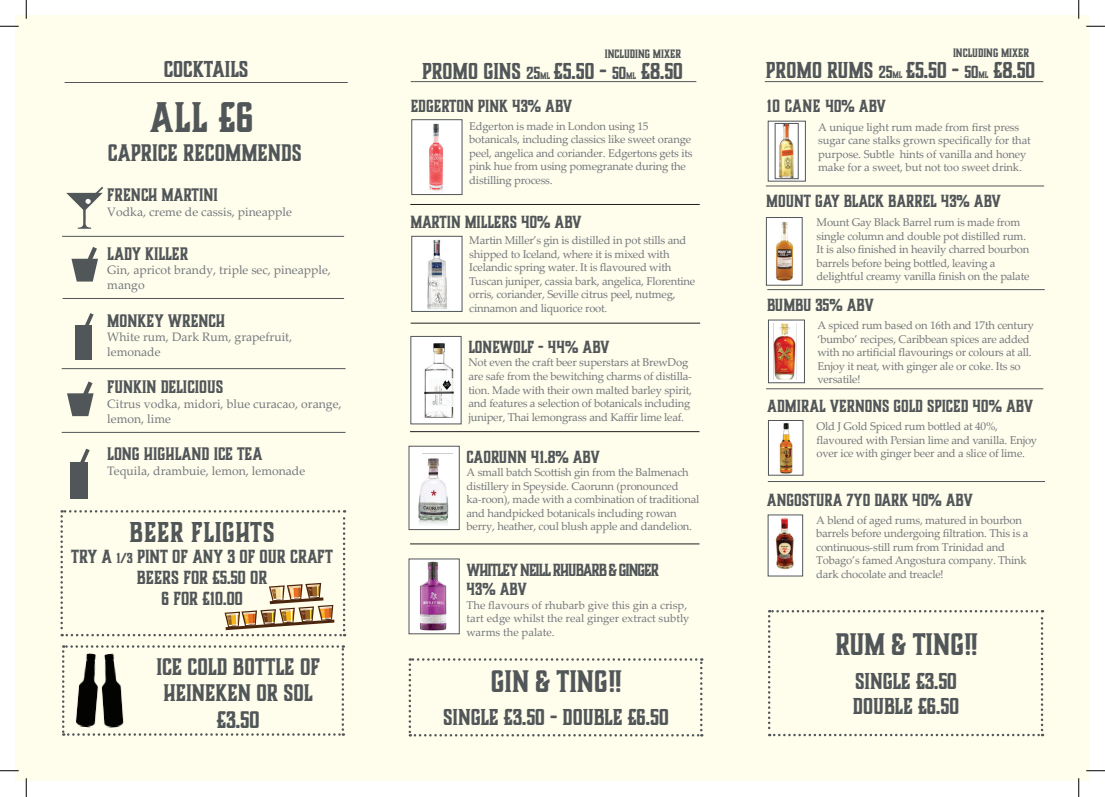
<style>
.page{position:relative;width:1105px;height:797px;background:#fff}
.page>*{position:absolute;margin:0;border:0;box-sizing:border-box;transform-origin:0 0}
.t1{font:700 39.5px "Boucherie Block";color:#515659}
.t2{font:700 28.75px "Boucherie Block";color:#515659}
.t3{font:700 26.5px "Boucherie Block";letter-spacing:.025em;color:#515659}
.t4{font:700 22.12px/26.6px "Boucherie Block";color:#515659;text-align:center}
.t5{font:700 21.25px/25.5px "Boucherie Block";color:#515659}
.t6{font:700 17.5px/21.2px "Boucherie Block";color:#515659;text-align:center}
.t7{font:700 16.75px "Boucherie Block";color:#515659}
.t8{font:700 16.5px "Boucherie Block";letter-spacing:.025em;color:#515659}
.t9{font:700 16.25px "Boucherie Block";color:#515659}
.t10{font:700 16.25px/19.5px "Boucherie Block";letter-spacing:-.06em;color:#515659}
.t11{font:12.25px/14.6px "Palatino Linotype";color:#73787c}
.t12{font:11.25px/13.5px "Palatino Linotype";letter-spacing:-.02em;color:#73787c}
.t13{font:11.25px/13.5px "Palatino Linotype";color:#73787c}
.t14{font:700 11.25px "Boucherie Block";color:#515659}
.s1{font-size:13.38px}
.s2{font-size:16.25px}
.s3{font-size:8.75px}
</style>
<div class="page">
<div style="left:16px;top:16px;width:1073px;height:765px;background:#fffdec"></div>
<svg style="left:60px;top:510px;width:285px;height:126px"></svg>
<hr style="left:411px;top:81px;width:285px;height:1px;background:#515659">
<hr style="left:766px;top:186px;width:278px;height:1px;background:#515659">
<hr style="left:767px;top:289px;width:278px;height:1px;background:#515659">
<hr style="left:766px;top:388px;width:277px;height:1px;background:#515659">
<hr style="left:765px;top:81px;width:278px;height:1px;background:#515659">
<div style="left:768px;top:420px;width:35px;height:55px;background:#fff"></div>
<img style="left:779px;top:423px;width:14px;height:50px">
<div style="left:768px;top:420px;width:35px;height:55px;border:1px solid #515659"></div>
<div style="left:768px;top:320px;width:36px;height:63px;background:linear-gradient(to right,#fff,#fff)"></div>
<img style="left:770px;top:323px;width:33px;height:56px">
<div style="left:768px;top:320px;width:37px;height:63px;border:1px solid #515659"></div>
<img style="left:768px;top:219px;width:32px;height:64px">
<div style="left:766px;top:217px;width:36px;height:68px;border:1px solid #515659"></div>
<hr style="left:410px;top:204px;width:290px;height:1px;background:#231f20">
<hr style="left:410px;top:431px;width:289px;height:1px;background:#231f20">
<hr style="left:410px;top:543px;width:289px;height:1px;background:#231f20">
<hr style="left:62px;top:236px;width:282px;height:1px;background:#515659">
<hr style="left:63px;top:298px;width:281px;height:1px;background:#515659">
<hr style="left:65px;top:82px;width:283px;height:1px;background:#515659">
<svg style="left:71px;top:247px;width:27px;height:34px"></svg>
<svg style="left:66px;top:187px;width:37px;height:42px"></svg>
<div style="left:71px;top:462px;width:17px;height:36px;background:#515659"></div>
<svg style="left:80px;top:448px;width:10px;height:14px"></svg>
<div style="left:76px;top:325px;width:16px;height:35px;background:#515659"></div>
<svg style="left:85px;top:313px;width:9px;height:12px"></svg>
<svg style="left:67px;top:381px;width:27px;height:35px"></svg>
<hr style="left:62px;top:368px;width:284px;height:1px;background:#515659">
<hr style="left:62px;top:432px;width:284px;height:1px;background:#515659">
<svg style="left:62px;top:645px;width:282px;height:90px"></svg>
<img style="left:67px;top:652px;width:24px;height:76px">
<img style="left:91px;top:652px;width:42px;height:76px">
<svg style="left:768px;top:610px;width:275px;height:126px"></svg>
<svg style="left:409px;top:658px;width:293px;height:78px"></svg>
<img style="left:411px;top:560px;width:46px;height:72px">
<div style="left:409px;top:446px;width:50px;height:84px;background:#fff;border:1px solid #515659"></div>
<img style="left:418px;top:458px;width:31px;height:67px">
<div style="left:411px;top:336px;width:50px;height:88px;background:#fff"></div>
<img style="left:424px;top:343px;width:30px;height:74px">
<hr style="left:411px;top:323px;width:289px;height:1px;background:#231f20">
<img style="left:414px;top:238px;width:46px;height:71px">
<img style="left:414px;top:121px;width:46px;height:72px">
<div style="left:412px;top:119px;width:50px;height:76px;border:1px solid #515659"></div>
<svg style="left:768px;top:121px;width:38px;height:60px"></svg>
<img style="left:777px;top:125px;width:19px;height:52px">
<div style="left:775px;top:123px;width:23px;height:56px;border:1px solid #515659"></div>
<div style="left:768px;top:515px;width:35px;height:61px;background:#fff"></div>
<img style="left:775px;top:518px;width:19px;height:51px">
<div style="left:768px;top:514px;width:35px;height:62px;border:1px solid #515659"></div>
<hr style="left:768px;top:481px;width:277px;height:1px;background:#515659">
<svg style="left:0;top:25px;width:19px;height:2px"></svg>
<svg style="left:1086px;top:25px;width:19px;height:2px"></svg>
<svg style="left:0;top:770px;width:19px;height:1px"></svg>
<svg style="left:1086px;top:770px;width:19px;height:1px"></svg>
<svg style="left:25px;top:0;width:2px;height:19px"></svg>
<svg style="left:25px;top:778px;width:2px;height:19px"></svg>
<svg style="left:1078px;top:0;width:1px;height:19px"></svg>
<svg style="left:1078px;top:778px;width:1px;height:19px"></svg>
<h3 class="t5" style="left:164px;top:57px;width:86px">COCKTAILS</h3>
<h1 class="t1" style="left:150px;top:91px;width:105px">ALL £6</h1>
<h3 class="t4" style="left:108px;top:140px;width:195px">CAPRICE RECOMMENDS</h3>
<h3 class="t7" style="left:107px;top:184px;width:112px">FRENCH MARTINI</h3>
<p class="t11" style="left:107px;top:204px;width:186px">Vodka, creme de cassis, pineapple</p>
<h3 class="t7" style="left:107px;top:242px;width:83px">LADY KILLER</h3>
<p class="t11" style="left:107px;top:262px;width:225px">Gin, apricot brandy, triple sec, pineapple, mango</p>
<h3 class="t7" style="left:107px;top:309px;width:119px">MONKEY WRENCH</h3>
<p class="t11" style="left:107px;top:329px;width:186px">White rum, Dark Rum, grapefruit, lemonade</p>
<h3 class="t7" style="left:107px;top:376px;width:118px">FUNKIN DELICIOUS</h3>
<p class="t11" style="left:107px;top:396px;width:236px">Citrus vodka, midori, blue curacao, orange, lemon, lime</p>
<h3 class="t7" style="left:107px;top:443px;width:157px">LONG HIGHLAND ICE TEA</h3>
<p class="t11" style="left:107px;top:463px;width:199px">Tequila, drambuie, lemon, lemonade</p>
<h3 class="t3" style="left:130px;top:514px;width:147px">BEER FLIGHTS</h3>
<h3 class="t6" style="left:71px;top:546px;width:263px">TRY A <span class="s1">1/3</span> PINT OF ANY 3 OF OUR CRAFT<br>BEERS FOR £5.50 OR<br>6 FOR £10.00</h3>
<h3 class="t4" style="left:156px;top:653px;width:165px">ICE COLD BOTTLE OF<br>HEINEKEN OR SOL £3.50</h3>
<p class="t14" style="left:605px;top:46px;width:78px">INCLUDING MIXER</p>
<h3 class="t5" style="left:422px;top:58px;width:262px">PROMO GINS <span class="s2">25</span><span class="s3">ML</span> £5.50 - <span class="s2">50</span><span class="s3">ML</span> £8.50</h3>
<h3 class="t9" style="left:411px;top:96px;width:163px">EDGERTON PINK 43% ABV</h3>
<p class="t12" style="left:469px;top:119px;width:225px">Edgerton is made in London using 15 botanicals, including classics like sweet orange peel, angelica and coriander. Edgertons gets its pink hue from using pomegranate during the distilling process.</p>
<h3 class="t9" style="left:410px;top:211px;width:173px">MARTIN MILLERS 40% ABV</h3>
<p class="t12" style="left:469px;top:233px;width:227px">Martin Miller’s gin is distilled in pot stills and shipped to Iceland, where it is mixed with Icelandic spring water. It is flavoured with Tuscan juniper, cassia bark, angelica, Florentine orris, coriander, Seville citrus peel, nutmeg, cinnamon and liquorice root.</p>
<h3 class="t9" style="left:468px;top:336px;width:143px">LONEWOLF - 44% ABV</h3>
<p class="t12" style="left:468px;top:355px;width:225px">Not even the craft beer superstars at BrewDog are safe from the bewitching charms of distilla&shy;tion. Made with their own malted barley spirit, and features a selection of botanicals including juniper, Thai lemongrass and Kaffir lime leaf.</p>
<h3 class="t9" style="left:467px;top:446px;width:135px">CAORUNN 41.8% ABV</h3>
<p class="t12" style="left:467px;top:465px;width:234px">A small batch Scottish gin from the Balmenach distillery in Speyside. Caorunn (pronounced ka-roon), made with a combination of traditional and handpicked botanicals including rowan berry, heather, coul blush apple and dandelion.</p>
<h3 class="t10" style="left:467px;top:560px;width:194px">WHITLEY NEILL RHUBARB &amp; GINGER<br>43% ABV</h3>
<p class="t13" style="left:467px;top:597px;width:224px">The flavours of rhubarb give this gin a crisp, tart edge whilst the real ginger extract subtly warms the palate.</p>
<h2 class="t2" style="left:491px;top:662px;width:131px">GIN &amp; TING!!</h2>
<h3 class="t5" style="left:443px;top:704px;width:227px">SINGLE £3.50 - DOUBLE £6.50</h3>
<p class="t14" style="left:953px;top:45px;width:78px">INCLUDING MIXER</p>
<h3 class="t5" style="left:766px;top:57px;width:271px">PROMO RUMS <span class="s2">25</span><span class="s3">ML</span> £5.50 - <span class="s2">50</span><span class="s3">ML</span> £8.50</h3>
<h3 class="t8" style="left:767px;top:95px;width:121px">10 CANE <span class="s2">40% ABV</span></h3>
<p class="t12" style="left:818px;top:120px;width:214px">A unique light rum made from first press sugar cane stalks grown specifically for that purpose. Subtle hints of vanilla and honey make for a sweet, but not too sweet drink.</p>
<h3 class="t9" style="left:766px;top:190px;width:236px">MOUNT GAY BLACK BARREL 43% ABV</h3>
<p class="t12" style="left:816px;top:215px;width:214px">Mount Gay Black Barrel rum is made from single column and double pot distilled rum.<br>It is also finished in heavily charred bourbon barrels before being bottled, leaving a delightful creamy vanilla finish on the palate</p>
<h3 class="t9" style="left:767px;top:294px;width:108px">BUMBU 35% ABV</h3>
<p class="t12" style="left:817px;top:318px;width:218px">A spiced rum based on 16th and 17th century ‘bumbo’ recipes, Caribbean spices are added with no artificial flavourings or colours at all.<br>Enjoy it neat, with ginger ale or coke. Its so versatile!</p>
<h3 class="t9" style="left:767px;top:395px;width:267px">ADMIRAL VERNONS GOLD SPICED 40% ABV</h3>
<p class="t12" style="left:816px;top:419px;width:222px">Old J Gold Spiced rum bottled at 40%, flavoured with Persian lime and vanilla. Enjoy over ice with ginger beer and a slice of lime.</p>
<h3 class="t9" style="left:767px;top:489px;width:207px">ANGOSTURA 7YO DARK 40% ABV</h3>
<p class="t12" style="left:816px;top:513px;width:214px">A blend of aged rums, matured in bourbon barrels before undergoing filtration. This is a continuous-still rum from Trinidad and Tobago’s famed Angostura company. Think dark chocolate and treacle!</p>
<h2 class="t2" style="left:835px;top:625px;width:142px">RUM &amp; TING!!</h2>
<h3 class="t5" style="left:853px;top:668px;width:108px">SINGLE £3.50<br>DOUBLE £6.50</h3>
</div>
